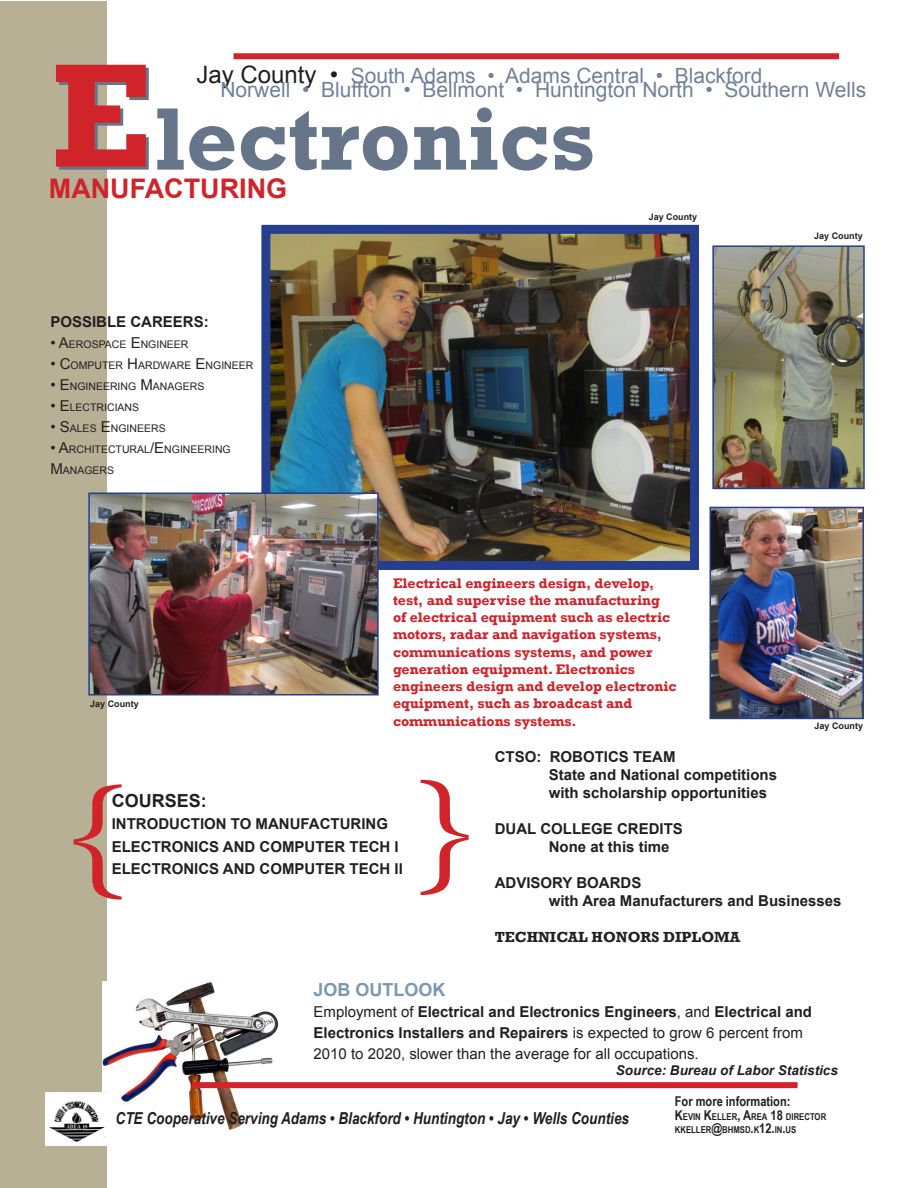
<style>
.page{position:relative;width:918px;height:1188px;background:#fff}
.page>*{position:absolute;margin:0;border:0;box-sizing:border-box;transform-origin:0 0}
.t1{font:700 150px "Rockwell";color:#d1232a}
.t2{font:135px "Times";color:#d1232a}
.t3{font:700 90px "Rockwell";color:#66758a}
.t4{font:700 27px "Arial";color:#d1232a}
.t5{font:21px "Arial";color:#70829a}
.t6{font:700 18px "Arial";color:#7999b2}
.t7{font:700 18px "Arial";color:#231f20}
.t8{font:italic 700 16.5px "Arial Narrow";color:#231f20}
.t9{font:15px/21px "Arial";color:#231f20}
.t10{font:700 15px "Arial";color:#231f20}
.t11{font:700 15px "Arial";color:#231f20}
.t12{font:700 15px "Rockwell";color:#231f20}
.t13{font:700 14.25px/17.2px "Rockwell";color:#d1232a}
.t14{font:italic 700 13.5px "Arial";color:#231f20}
.t15{font:700 13.5px "Arial Narrow";color:#231f20}
.t16{font:10.5px "Arial";color:#231f20}
.t17{font:700 9.45px "Arial Narrow";color:#231f20}
.t18{font:700 9px "Arial";color:#231f20}
.s1{font-size:24px;color:#231f20}
.s2{font-size:15px}
.s3{font-weight:700}
.s4{font-size:13.5px}
</style>
<div class="page">
<img style="left:271px;top:235px;width:418px;height:325px">
<div style="left:261px;top:225px;width:438px;height:345px;border:9px solid #253f8e"></div>
<div style="left:1px;top:1px;width:106px;height:1186px;background:#b7b094"></div>
<div style="left:234px;top:53px;width:605px;height:6px;background:#d1232a"></div>
<img style="left:102px;top:981px;width:177px;height:148px">
<div style="left:192px;top:1082px;width:606px;height:6px;background:#d1232a"></div>
<img style="left:46px;top:1092px;width:61px;height:54px">
<img style="left:713px;top:510px;width:148px;height:206px">
<div style="left:710px;top:507px;width:154px;height:212px;border:2px solid #253f8e"></div>
<img style="left:715px;top:248px;width:147px;height:238px">
<div style="left:712px;top:245px;width:153px;height:244px;border:2px solid #253f8e"></div>
<img style="left:91px;top:496px;width:285px;height:196px">
<div style="left:88px;top:493px;width:291px;height:202px;border:2px solid #253f8e"></div>
<p class="t1" style="left:51px;top:25px;width:102px">E</p>
<p class="t5" style="left:196px;top:62px;width:567px"><span class="s1">Jay County •</span> South Adams • Adams Central • Blackford</p>
<p class="t5" style="left:220px;top:76px;width:648px">Norwell • Bluffton • Bellmont • Huntington North • Southern Wells</p>
<p class="t3" style="left:154px;top:85px;width:443px">lectronics</p>
<p class="t4" style="left:49px;top:171px;width:240px">MANUFACTURING</p>
<p class="t11" style="left:50px;top:311px;width:160px">POSSIBLE CAREERS:</p>
<p class="t16" style="left:50px;top:337px;width:140px"><span class="s2">• A</span>EROSPACE <span class="s2">E</span>NGINEER</p>
<p class="t16" style="left:50px;top:358px;width:205px"><span class="s2">• C</span>OMPUTER <span class="s2">H</span>ARDWARE <span class="s2">E</span> NGINEER</p>
<p class="t16" style="left:50px;top:379px;width:155px"><span class="s2">• E</span>NGINEERING <span class="s2">M</span>ANAGERS</p>
<p class="t16" style="left:50px;top:400px;width:90px"><span class="s2">• E</span> LECTRICIANS</p>
<p class="t16" style="left:50px;top:421px;width:117px"><span class="s2">• S</span>ALES <span class="s2">E</span>NGINEERS</p>
<p class="t16" style="left:50px;top:442px;width:182px"><span class="s2">• A</span>RCH ITECTURAL<span class="s2">/E</span> NGINEERING</p>
<p class="t16" style="left:50px;top:463px;width:65px"><span class="s2">M</span>ANAGERS</p>
<p class="t18" style="left:90px;top:698px;width:50px">Jay County</p>
<p class="t18" style="left:649px;top:211px;width:50px">Jay County</p>
<p class="t13" style="left:393px;top:574px;width:285px">Electrical engineers design, develop, test, and supervise the manufacturing of electrical equipment such as electric motors, radar and navigation systems, communications systems, and power generation equipment. Electronics engineers design and develop electronic equipment, such as broadcast and communications systems.</p>
<p class="t18" style="left:814px;top:230px;width:50px">Jay County</p>
<p class="t18" style="left:815px;top:720px;width:50px">Jay County</p>
<p class="t2" style="left:65px;top:704px;width:66px">{</p>
<p class="t2" style="left:412px;top:699px;width:66px">}</p>
<p class="t7" style="left:112px;top:788px;width:97px">COURSES:</p>
<p class="t11" style="left:112px;top:814px;width:278px">INTRODUCTION TO MANUFACTURING</p>
<p class="t11" style="left:112px;top:836px;width:288px">ELECTRONICS AND COMPUTER TECH I</p>
<p class="t11" style="left:112px;top:859px;width:293px">ELECTRONICS AND COMPUTER TECH II</p>
<p class="t10" style="left:495px;top:746px;width:182px">CTSO: ROBOTICS TEAM</p>
<p class="t10" style="left:549px;top:764px;width:230px">State and National competitions</p>
<p class="t10" style="left:549px;top:782px;width:220px">with scholarship opportunities</p>
<p class="t10" style="left:495px;top:818px;width:190px">DUAL COLLEGE CREDITS</p>
<p class="t10" style="left:549px;top:836px;width:122px">None at this time</p>
<p class="t10" style="left:495px;top:872px;width:148px">ADVISORY BOARDS</p>
<p class="t10" style="left:549px;top:890px;width:294px">with Area Manufacturers and Businesses</p>
<p class="t12" style="left:495px;top:928px;width:247px">TECHNICAL HONORS DIPLOMA</p>
<p class="t6" style="left:314px;top:977px;width:134px">JOB OUTLOOK</p>
<p class="t9" style="left:314px;top:1001px;width:500px">Employment of <span class="s3">Electrical and Electronics Engineers</span>, and <span class="s3">Electrical and<br>Electronics Installers and Repairers</span> is expected to grow 6 percent from<br>2010 to 2020, slower than the average for all occupations.</p>
<p class="t14" style="left:616px;top:1061px;width:224px">Source: Bureau of Labor Statistics</p>
<p class="t8" style="left:116px;top:1106px;width:515px">CTE Cooperative Serving Adams • Blackford • Huntington • Jay • Wells Counties</p>
<p class="t15" style="left:675px;top:1091px;width:117px">For more information:</p>
<p class="t17" style="left:675px;top:1109px;width:153px"><span class="s4">K</span>EVIN <span class="s4">K</span>ELLER<span class="s4">, A</span>REA <span class="s4">18</span> DIRECTOR</p>
<p class="t17" style="left:675px;top:1123px;width:123px">KKELLER<span class="s4">@</span>BHMSD<span class="s4">.</span>K<span class="s4">12.</span>IN<span class="s4">.</span>US</p>
</div>
